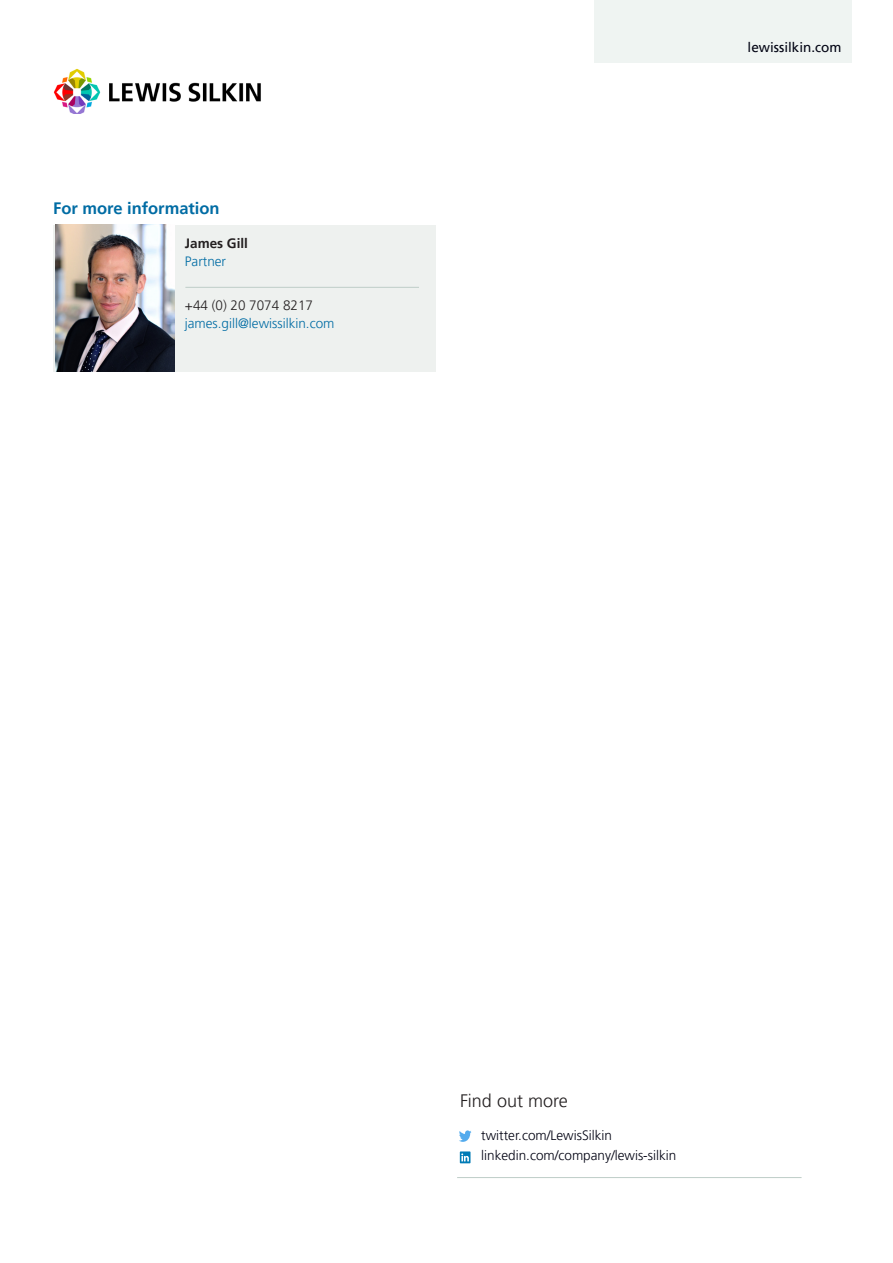
<style>
.page{position:relative;width:893px;height:1263px;background:#fff}
.page>*{position:absolute;margin:0;border:0;box-sizing:border-box;transform-origin:0 0}
.t1{font:300 18px "Frutiger LT Pro";color:#231f20}
.Sub_Head_1{font:700 16.5px "Frutiger LT Pro";color:#006ca4}
.t2{font:300 13.5px "Frutiger LT Pro";color:#000212}
.t3{font:300 13.5px/18px "Frutiger LT Pro";color:#006ca4}
.t4{font:700 13.5px/18px "Frutiger LT Pro";color:#231f20}
.t5{font:13.5px "Frutiger LT Pro";color:#000212}
.s1{font-weight:300;color:#006ca4}
.s2{color:#231f20}
</style>
<div class="page">
<div style="left:594px;top:0;width:258px;height:63px;background:#eff4f2"></div>
<img style="left:53px;top:68px;width:208px;height:46px">
<svg style="left:460px;top:1151px;width:10px;height:12px"></svg>
<svg style="left:459px;top:1130px;width:12px;height:12px"></svg>
<hr style="left:457px;top:1177px;width:344px;height:1px;background:#becdc8">
<div style="left:53px;top:225px;width:383px;height:147px;background:#eef1ef"></div>
<img style="left:55px;top:225px;width:119px;height:147px">
<hr style="left:185px;top:287px;width:234px;height:1px;background:#becdc8">
<p class="Sub_Head_1" style="left:53px;top:199px;width:168px">For more information</p>
<p class="t4" style="left:185px;top:234px;width:65px">James Gill<br><span class="s1">Partner</span></p>
<p class="t3" style="left:185px;top:296px;width:151px"><span class="s2">+44 (0) 20 7074 8217 </span>james.gill@lewissilkin.com</p>
<p class="t5" style="left:748px;top:39px;width:95px">lewissilkin.com</p>
<p class="t1" style="left:460px;top:1090px;width:109px">Find out more</p>
<p class="t2" style="left:481px;top:1128px;width:132px">twitter.com/LewisSilkin</p>
<p class="t2" style="left:481px;top:1147px;width:197px">linkedin.com/company/lewis-silkin</p>
</div>
